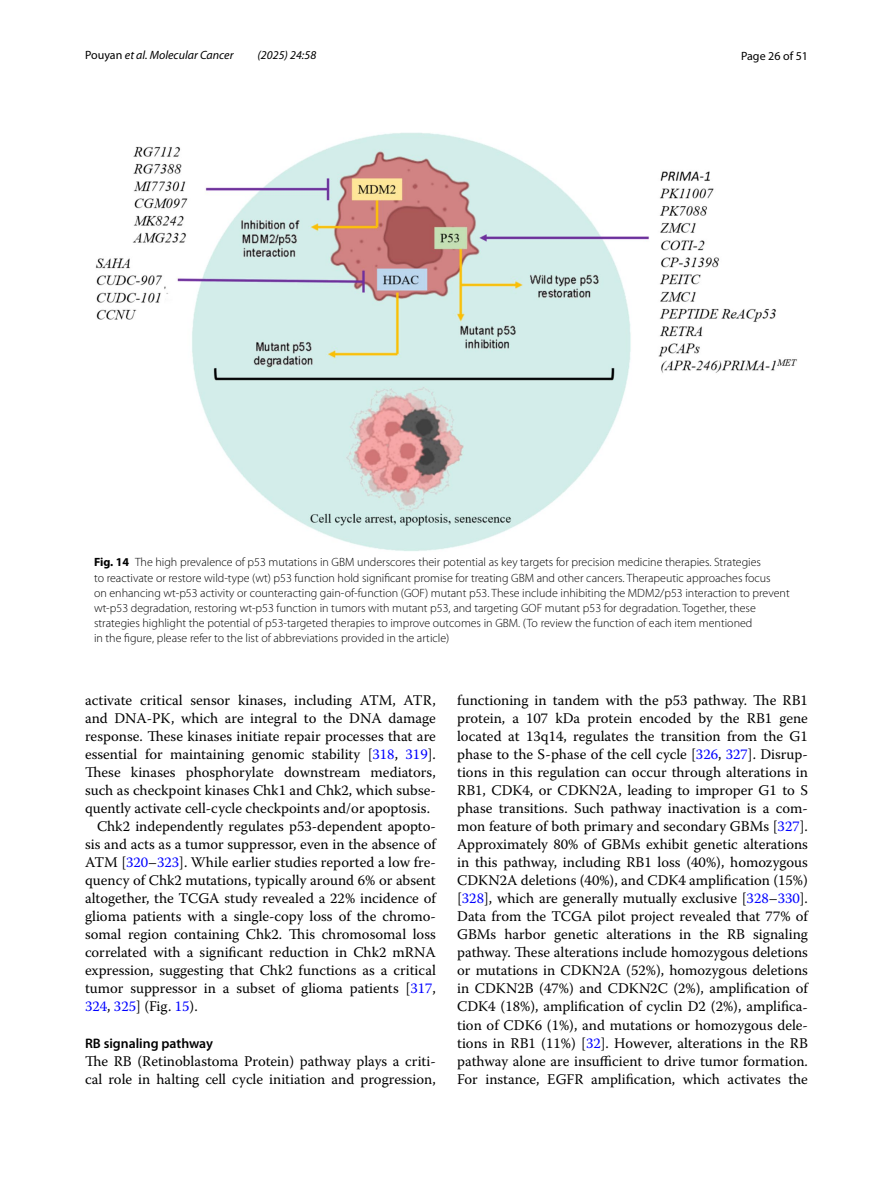
<style>
.page{position:relative;width:893px;height:1187px;background:#fff}
.page>*{position:absolute;margin:0;border:0;box-sizing:border-box;transform-origin:0 0}
.t1{font:14.7px/18px "Warnock Pro";color:#000}
.t2{font:600 13.8px "Myriad Pro";color:#000}
.t3{font:300 12px/15px "Myriad Pro";color:#000}
.t4{font:italic 12px "Myriad Pro";color:#000}
.t5{font:12px "Myriad Pro";color:#000}
.s1{font-style:normal}
.s2{font-weight:700}
.s3{color:#00f}
</style>
<div class="page">
<img style="left:96px;top:133px;width:701px;height:418px">
<p class="t4" style="left:85px;top:48px;width:150px"><span class="s1">Pouyan</span> et al. Molecular Cancer</p>
<p class="t4" style="left:258px;top:48px;width:60px">(2025) 24:58</p>
<p class="t5" style="left:741px;top:48px;width:68px">Page 26 of 51</p>
<p class="t3" style="left:94px;top:555px;width:697px"><span class="s2">Fig. 14</span> The high prevalence of p53 mutations in GBM underscores their potential as key targets for precision medicine therapies. Strategies<br>to reactivate or restore wild-type (wt) p53 function hold significant promise for treating GBM and other cancers. Therapeutic approaches focus<br>on enhancing wt-p53 activity or counteracting gain-of-function (GOF) mutant p53. These include inhibiting the MDM2/p53 interaction to prevent wt-p53 degradation, restoring wt-p53 function in tumors with mutant p53, and targeting GOF mutant p53 for degradation. Together, these strategies highlight the potential of p53-targeted therapies to improve outcomes in GBM. (To review the function of each item mentioned<br>in the figure, please refer to the list of abbreviations provided in the article)</p>
<p class="t1" style="left:85px;top:691px;width:352px">activate critical sensor kinases, including ATM, ATR,</p>
<p class="t1" style="left:85px;top:709px;width:352px">and DNA-PK, which are integral to the DNA damage</p>
<p class="t1" style="left:85px;top:727px;width:352px">response. These kinases initiate repair processes that are</p>
<p class="t1" style="left:85px;top:745px;width:352px">essential for maintaining genomic stability [<span class="s3">318</span>, <span class="s3">319</span>].</p>
<p class="t1" style="left:85px;top:763px;width:352px">These kinases phosphorylate downstream mediators,</p>
<p class="t1" style="left:85px;top:781px;width:352px">such as checkpoint kinases Chk1 and Chk2, which subse-</p>
<p class="t1" style="left:85px;top:799px;width:347px">quently activate cell-cycle checkpoints and/or apoptosis.</p>
<p class="t1" style="left:97px;top:817px;width:340px">Chk2 independently regulates p53-dependent apopto-</p>
<p class="t1" style="left:85px;top:835px;width:352px">sis and acts as a tumor suppressor, even in the absence of</p>
<p class="t1" style="left:85px;top:853px;width:352px">ATM [<span class="s3">320</span>–<span class="s3">323</span>]. While earlier studies reported a low fre-</p>
<p class="t1" style="left:85px;top:871px;width:352px">quency of Chk2 mutations, typically around 6% or absent</p>
<p class="t1" style="left:85px;top:889px;width:352px">altogether, the TCGA study revealed a 22% incidence of</p>
<p class="t1" style="left:85px;top:907px;width:352px">glioma patients with a single-copy loss of the chromo-</p>
<p class="t1" style="left:85px;top:925px;width:352px">somal region containing Chk2. This chromosomal loss</p>
<p class="t1" style="left:85px;top:943px;width:352px">correlated with a significant reduction in Chk2 mRNA</p>
<p class="t1" style="left:85px;top:961px;width:352px">expression, suggesting that Chk2 functions as a critical</p>
<p class="t1" style="left:85px;top:979px;width:352px">tumor suppressor in a subset of glioma patients [<span class="s3">317</span>,</p>
<p class="t1" style="left:85px;top:997px;width:114px"><span class="s3">324</span>, <span class="s3">325</span>] (Fig. <span class="s3">15</span>).</p>
<p class="t2" style="left:85px;top:1034px;width:129px">RB signaling pathway</p>
<p class="t1" style="left:85px;top:1051px;width:352px">The RB (Retinoblastoma Protein) pathway plays a criti&shy;cal role in halting cell cycle initiation and progression,</p>
<p class="t1" style="left:457px;top:691px;width:352px;text-align:justify">functioning in tandem with the p53 pathway. The RB1 protein, a 107 kDa protein encoded by the RB1 gene located at 13q14, regulates the transition from the G1 phase to the S-phase of the cell cycle [<span class="s3">326</span>, <span class="s3">327</span>]. Disrup&shy;tions in this regulation can occur through alterations in RB1, CDK4, or CDKN2A, leading to improper G1 to S phase transitions. Such pathway inactivation is a com&shy;mon feature of both primary and secondary GBMs [<span class="s3">327</span>].<br>Approximately 80% of GBMs exhibit genetic alterations in this pathway, including RB1 loss (40%), homozygous CDKN2A deletions (40%), and CDK4 amplification (15%) [<span class="s3">328</span>], which are generally mutually exclusive [<span class="s3">328</span>–<span class="s3">330</span>].<br>Data from the TCGA pilot project revealed that 77% of GBMs harbor genetic alterations in the RB signaling pathway. These alterations include homozygous deletions or mutations in CDKN2A (52%), homozygous deletions in CDKN2B (47%) and CDKN2C (2%), amplification of CDK4 (18%), amplification of cyclin D2 (2%), amplifica&shy;tion of CDK6 (1%), and mutations or homozygous dele&shy;tions in RB1 (11%) [<span class="s3">32</span>]. However, alterations in the RB pathway alone are insufficient to drive tumor formation.<br>For instance, EGFR amplification, which activates the</p>
</div>
